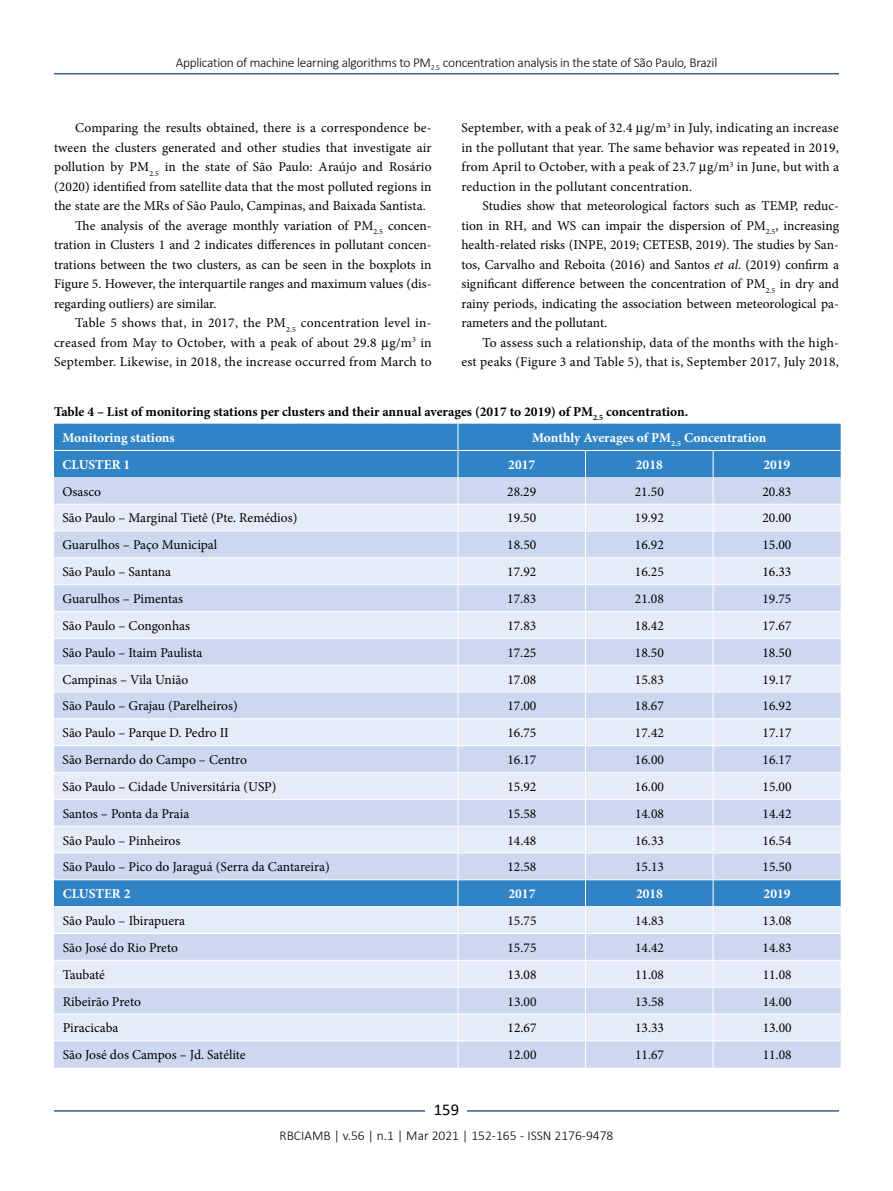
<style>
.page{position:relative;width:893px;height:1191px;background:#fff}
.page>*{position:absolute;margin:0;border:0;box-sizing:border-box;transform-origin:0 0}
.t1{font:16.5px "Calibri";color:#000}
.t2{font:13.5px/19.5px "Minion Pro";color:#000;text-align:justify}
.t3{font:13.5px/19.5px "Minion Pro";letter-spacing:.02em;color:#000;text-align:right}
.t4{font:700 13.5px/26.1px "Minion Pro";letter-spacing:-.005em;color:#000}
.t5{font:300 13.5px "Calibri";letter-spacing:-.02em;color:#000}
.t6{font:700 13.5px "Minion Pro";color:#fff}
.t7{font:300 13.5px "Calibri";color:#000}
.s1{font-style:italic}
.s2{color:#fff}
</style>
<div class="page">
<hr style="left:54px;top:73px;width:785px;height:1px;background:#365f92">
<hr style="left:54px;top:1110px;width:785px;height:1px;background:#365f92">
<div style="left:426px;top:1096px;width:41px;height:26px;background:#fff"></div>
<svg style="left:54px;top:424px;width:787px;height:643px;background:#c5d6ee"></svg>
<p class="t5" style="left:176px;top:54px;width:543px">Application of machine learning algorithms to PM<sub>2.5</sub> concentration analysis in the state of São Paulo, Brazil</p>
<p class="t2" style="left:461px;top:118px;width:379px">September, with a peak of 32.4 g/m<sup>3</sup> in July, indicating an increase in the pollutant that year. The same behavior was repeated in 2019, from April to October, with a peak of 23.7 g/m<sup>3</sup> in June, but with a reduction in the pollutant concentration.</p>
<p class="t2" style="left:461px;top:196px;width:379px;text-indent:21px">Studies show that meteorological factors such as TEMP, reduc&shy;tion in RH, and WS can impair the dispersion of PM<sub>2.5</sub>, increasing health-related risks (INPE, 2019; CETESB, 2019). The studies by San&shy;tos, Carvalho and Reboita (2016) and Santos <span class="s1">et al</span>. (2019) confirm a significant difference between the concentration of PM<sub>2.5</sub> in dry and rainy periods, indicating the association between meteorological pa&shy;rameters and the pollutant.</p>
<p class="t3" style="left:461px;top:332px;width:379px">To assess such a relationship, data of the months with the high-<br>est peaks (Figure 3 and Table 5), that is, September 2017, July 2018,</p>
<p class="t4" style="left:63px;top:398px;width:627px;text-indent:-8px">Table 4 – List of monitoring stations per clusters and their annual averages (2017 to 2019) of PM<sub>2.5</sub> concentration.<br><span class="s2">Monitoring stations</span></p>
<p class="t2" style="left:75px;top:118px;width:358px">Comparing the results obtained, there is a correspondence be-</p>
<p class="t2" style="left:54px;top:138px;width:379px">tween the clusters generated and other studies that investigate air</p>
<p class="t2" style="left:54px;top:157px;width:379px">pollution by PM<sub>2.5</sub> in the state of São Paulo: Araújo and Rosário</p>
<p class="t2" style="left:54px;top:176px;width:379px">(2020) identified from satellite data that the most polluted regions in</p>
<p class="t2" style="left:54px;top:196px;width:374px">the state are the MRs of São Paulo, Campinas, and Baixada Santista.</p>
<p class="t2" style="left:75px;top:215px;width:358px">The analysis of the average monthly variation of PM<sub>2.5</sub> concen-</p>
<p class="t2" style="left:54px;top:235px;width:379px">tration in Clusters 1 and 2 indicates differences in pollutant concen-</p>
<p class="t2" style="left:54px;top:254px;width:379px">trations between the two clusters, as can be seen in the boxplots in</p>
<p class="t2" style="left:54px;top:274px;width:379px">Figure 5. However, the interquartile ranges and maximum values (dis-</p>
<p class="t2" style="left:54px;top:293px;width:164px">regarding outliers) are similar.</p>
<p class="t3" style="left:75px;top:313px;width:358px">Table 5 shows that, in 2017, the PM<sub>2.5</sub> concentration level in-</p>
<p class="t3" style="left:54px;top:332px;width:379px">creased from May to October, with a peak of about 29.8 g/m<sup>3</sup> in</p>
<p class="t3" style="left:54px;top:352px;width:379px">September. Likewise, in 2018, the increase occurred from March to</p>
<p class="t6" style="left:532px;top:428px;width:236px">Monthly Averages of PM<sub>2.5</sub> Concentration</p>
<p class="t6" style="left:62px;top:455px;width:69px">CLUSTER 1</p>
<p class="t6" style="left:508px;top:455px;width:28px">2017</p>
<p class="t6" style="left:636px;top:455px;width:28px">2018</p>
<p class="t6" style="left:763px;top:455px;width:28px">2019</p>
<p class="t2" style="left:63px;top:481px;width:40px">Osasco</p>
<p class="t2" style="left:507px;top:481px;width:30px">28.29</p>
<p class="t2" style="left:635px;top:481px;width:30px">21.50</p>
<p class="t2" style="left:762px;top:481px;width:30px">20.83</p>
<p class="t2" style="left:63px;top:508px;width:236px">São Paulo – Marginal Tietê (Pte. Remédios)</p>
<p class="t2" style="left:507px;top:508px;width:30px">19.50</p>
<p class="t2" style="left:635px;top:508px;width:30px">19.92</p>
<p class="t2" style="left:762px;top:508px;width:30px">20.00</p>
<p class="t2" style="left:63px;top:535px;width:156px">Guarulhos – Paço Municipal</p>
<p class="t2" style="left:507px;top:535px;width:30px">18.50</p>
<p class="t2" style="left:635px;top:535px;width:30px">16.92</p>
<p class="t2" style="left:762px;top:535px;width:30px">15.00</p>
<p class="t2" style="left:63px;top:562px;width:110px">São Paulo – Santana</p>
<p class="t2" style="left:507px;top:562px;width:30px">17.92</p>
<p class="t2" style="left:635px;top:562px;width:30px">16.25</p>
<p class="t2" style="left:762px;top:562px;width:30px">16.33</p>
<p class="t2" style="left:63px;top:589px;width:122px">Guarulhos – Pimentas</p>
<p class="t2" style="left:507px;top:589px;width:30px">17.83</p>
<p class="t2" style="left:635px;top:589px;width:30px">21.08</p>
<p class="t2" style="left:762px;top:589px;width:30px">19.75</p>
<p class="t2" style="left:63px;top:616px;width:129px">São Paulo – Congonhas</p>
<p class="t2" style="left:507px;top:616px;width:30px">17.83</p>
<p class="t2" style="left:635px;top:616px;width:30px">18.42</p>
<p class="t2" style="left:762px;top:616px;width:30px">17.67</p>
<p class="t2" style="left:63px;top:642px;width:141px">São Paulo – Itaim Paulista</p>
<p class="t2" style="left:507px;top:642px;width:30px">17.25</p>
<p class="t2" style="left:635px;top:642px;width:30px">18.50</p>
<p class="t2" style="left:762px;top:642px;width:30px">18.50</p>
<p class="t2" style="left:63px;top:669px;width:127px">Campinas – Vila União</p>
<p class="t2" style="left:507px;top:669px;width:30px">17.08</p>
<p class="t2" style="left:635px;top:669px;width:30px">15.83</p>
<p class="t2" style="left:762px;top:669px;width:30px">19.17</p>
<p class="t2" style="left:63px;top:696px;width:177px">São Paulo – Grajau (Parelheiros)</p>
<p class="t2" style="left:507px;top:696px;width:30px">17.00</p>
<p class="t2" style="left:635px;top:696px;width:30px">18.67</p>
<p class="t2" style="left:762px;top:696px;width:30px">16.92</p>
<p class="t2" style="left:63px;top:723px;width:168px">São Paulo – Parque D. Pedro II</p>
<p class="t2" style="left:507px;top:723px;width:30px">16.75</p>
<p class="t2" style="left:635px;top:723px;width:30px">17.42</p>
<p class="t2" style="left:762px;top:723px;width:30px">17.17</p>
<p class="t2" style="left:63px;top:750px;width:186px">São Bernardo do Campo – Centro</p>
<p class="t2" style="left:507px;top:750px;width:30px">16.17</p>
<p class="t2" style="left:635px;top:750px;width:30px">16.00</p>
<p class="t2" style="left:762px;top:750px;width:30px">16.17</p>
<p class="t2" style="left:63px;top:777px;width:215px">São Paulo – Cidade Universitária (USP)</p>
<p class="t2" style="left:507px;top:777px;width:30px">15.92</p>
<p class="t2" style="left:635px;top:777px;width:30px">16.00</p>
<p class="t2" style="left:763px;top:777px;width:30px">15.00</p>
<p class="t2" style="left:63px;top:803px;width:128px">Santos – Ponta da Praia</p>
<p class="t2" style="left:507px;top:803px;width:30px">15.58</p>
<p class="t2" style="left:635px;top:803px;width:30px">14.08</p>
<p class="t2" style="left:763px;top:803px;width:30px">14.42</p>
<p class="t2" style="left:63px;top:830px;width:119px">São Paulo – Pinheiros</p>
<p class="t2" style="left:507px;top:830px;width:30px">14.48</p>
<p class="t2" style="left:635px;top:830px;width:30px">16.33</p>
<p class="t2" style="left:763px;top:830px;width:30px">16.54</p>
<p class="t2" style="left:63px;top:857px;width:269px">São Paulo – Pico do Jaraguá (Serra da Cantareira)</p>
<p class="t2" style="left:507px;top:857px;width:30px">12.58</p>
<p class="t2" style="left:635px;top:857px;width:30px">15.13</p>
<p class="t2" style="left:763px;top:857px;width:30px">15.50</p>
<p class="t6" style="left:63px;top:884px;width:69px">CLUSTER 2</p>
<p class="t6" style="left:508px;top:884px;width:28px">2017</p>
<p class="t6" style="left:636px;top:884px;width:28px">2018</p>
<p class="t6" style="left:764px;top:884px;width:28px">2019</p>
<p class="t2" style="left:63px;top:911px;width:124px">São Paulo – Ibirapuera</p>
<p class="t2" style="left:507px;top:911px;width:30px">15.75</p>
<p class="t2" style="left:635px;top:911px;width:30px">14.83</p>
<p class="t2" style="left:763px;top:911px;width:30px">13.08</p>
<p class="t2" style="left:63px;top:937px;width:117px">São José do Rio Preto</p>
<p class="t2" style="left:507px;top:937px;width:30px">15.75</p>
<p class="t2" style="left:635px;top:937px;width:30px">14.42</p>
<p class="t2" style="left:763px;top:937px;width:30px">14.83</p>
<p class="t2" style="left:63px;top:964px;width:44px">Taubaté</p>
<p class="t2" style="left:507px;top:964px;width:30px">13.08</p>
<p class="t2" style="left:635px;top:964px;width:30px">11.08</p>
<p class="t2" style="left:763px;top:964px;width:30px">11.08</p>
<p class="t2" style="left:63px;top:991px;width:80px">Ribeirão Preto</p>
<p class="t2" style="left:507px;top:991px;width:30px">13.00</p>
<p class="t2" style="left:635px;top:991px;width:30px">13.58</p>
<p class="t2" style="left:763px;top:991px;width:30px">14.00</p>
<p class="t2" style="left:63px;top:1018px;width:57px">Piracicaba</p>
<p class="t2" style="left:507px;top:1018px;width:30px">12.67</p>
<p class="t2" style="left:635px;top:1018px;width:30px">13.33</p>
<p class="t2" style="left:763px;top:1018px;width:30px">13.00</p>
<p class="t2" style="left:63px;top:1045px;width:184px">São José dos Campos – Jd. Satélite</p>
<p class="t2" style="left:508px;top:1045px;width:30px">12.00</p>
<p class="t2" style="left:635px;top:1045px;width:30px">11.67</p>
<p class="t2" style="left:763px;top:1045px;width:30px">11.08</p>
<p class="t1" style="left:434px;top:1098px;width:27px">159</p>
<p class="t7" style="left:280px;top:1126px;width:335px">RBCIAMB | v.56 | n.1 | Mar 2021 | 152-165 - ISSN 2176-9478</p>
</div>
